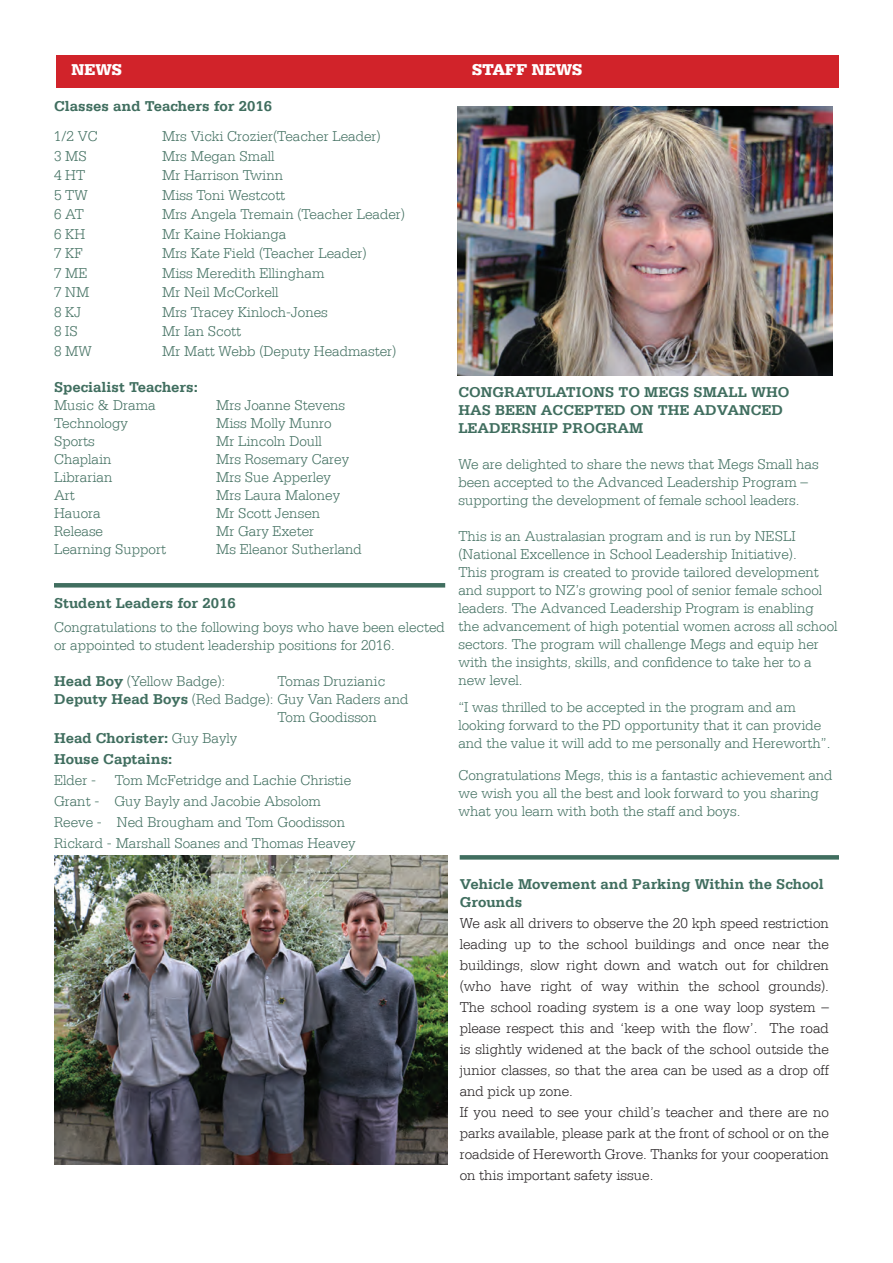
<style>
.page{position:relative;width:893px;height:1263px;background:#fff}
.page>*{position:absolute;margin:0;border:0;box-sizing:border-box;transform-origin:0 0}
.t1{font:900 16.5px "Serifa LT";color:#fff}
.t2{font:300 15px/18px "Serifa LT";color:#406e5f}
.t3{font:300 15px/21px "Serifa LT";color:#231f20}
.t4{font:700 15px/18px "Serifa LT";color:#406e5f}
.s1{font-weight:700}
.s2{font-weight:300}
</style>
<div class="page">
<div style="left:56px;top:55px;width:783px;height:33px;background:#d1232a"></div>
<hr style="left:54px;top:583px;width:391px;height:4px;background:#406e5f">
<img style="left:457px;top:107px;width:375px;height:269px">
<img style="left:54px;top:855px;width:394px;height:309px">
<div style="left:460px;top:855px;width:379px;height:5px;background:#406e5f"></div>
<p class="t1" style="left:72px;top:60px;width:52px">NEWS</p>
<p class="t4" style="left:54px;top:97px;width:220px">Classes and Teachers for 2016</p>
<p class="t2" style="left:54px;top:128px;width:45px">1/2 VC</p>
<p class="t2" style="left:162px;top:128px;width:220px">Mrs Vicki Crozier(Teacher Leader)</p>
<p class="t2" style="left:54px;top:147px;width:34px">3 MS</p>
<p class="t2" style="left:162px;top:147px;width:114px">Mrs Megan Small</p>
<p class="t2" style="left:54px;top:167px;width:33px">4 HT</p>
<p class="t2" style="left:162px;top:167px;width:123px">Mr Harrison Twinn</p>
<p class="t2" style="left:54px;top:186px;width:35px">5 TW</p>
<p class="t2" style="left:162px;top:186px;width:125px">Miss Toni Westcott</p>
<p class="t2" style="left:54px;top:206px;width:32px">6 AT</p>
<p class="t2" style="left:162px;top:206px;width:245px">Mrs Angela Tremain (Teacher Leader)</p>
<p class="t2" style="left:54px;top:225px;width:33px">6 KH</p>
<p class="t2" style="left:162px;top:225px;width:126px">Mr Kaine Hokianga</p>
<p class="t2" style="left:54px;top:245px;width:30px">7 KF</p>
<p class="t2" style="left:162px;top:245px;width:206px">Mrs Kate Field (Teacher Leader)</p>
<p class="t2" style="left:54px;top:264px;width:35px">7 ME</p>
<p class="t2" style="left:162px;top:264px;width:164px">Miss Meredith Ellingham</p>
<p class="t2" style="left:54px;top:284px;width:37px">7 NM</p>
<p class="t2" style="left:162px;top:284px;width:118px">Mr Neil McCorkell</p>
<p class="t2" style="left:54px;top:303px;width:29px">8 KJ</p>
<p class="t2" style="left:162px;top:303px;width:167px">Mrs Tracey Kinloch-Jones</p>
<p class="t2" style="left:54px;top:323px;width:25px">8 IS</p>
<p class="t2" style="left:162px;top:323px;width:81px">Mr Ian Scott</p>
<p class="t2" style="left:54px;top:342px;width:39px">8 MW</p>
<p class="t2" style="left:162px;top:342px;width:236px">Mr Matt Webb (Deputy Headmaster)</p>
<p class="t4" style="left:54px;top:378px;width:145px">Specialist Teachers:</p>
<p class="t2" style="left:54px;top:396px;width:103px">Music &amp; Drama</p>
<p class="t2" style="left:216px;top:396px;width:131px">Mrs Joanne Stevens</p>
<p class="t2" style="left:54px;top:414px;width:75px">Technology</p>
<p class="t2" style="left:216px;top:414px;width:117px">Miss Molly Munro</p>
<p class="t2" style="left:54px;top:432px;width:42px">Sports</p>
<p class="t2" style="left:216px;top:432px;width:107px">Mr Lincoln Doull</p>
<p class="t2" style="left:54px;top:450px;width:59px">Chaplain</p>
<p class="t2" style="left:216px;top:450px;width:135px">Mrs Rosemary Carey</p>
<p class="t2" style="left:54px;top:468px;width:60px">Librarian</p>
<p class="t2" style="left:216px;top:468px;width:116px">Mrs Sue Apperley</p>
<p class="t2" style="left:54px;top:486px;width:22px">Art</p>
<p class="t2" style="left:216px;top:486px;width:126px">Mrs Laura Maloney</p>
<p class="t2" style="left:54px;top:504px;width:48px">Hauora</p>
<p class="t2" style="left:216px;top:504px;width:106px">Mr Scott Jensen</p>
<p class="t2" style="left:54px;top:522px;width:51px">Release</p>
<p class="t2" style="left:216px;top:522px;width:100px">Mr Gary Exeter</p>
<p class="t2" style="left:54px;top:540px;width:114px">Learning Support</p>
<p class="t2" style="left:216px;top:540px;width:147px">Ms Eleanor Sutherland</p>
<p class="t4" style="left:54px;top:594px;width:183px">Student Leaders for 2016</p>
<p class="t2" style="left:54px;top:618px;width:392px">Congratulations to the following boys who have been elected or appointed to student leadership positions for 2016.</p>
<p class="t2" style="left:54px;top:672px;width:173px"><span class="s1">Head Boy</span> (Yellow Badge):</p>
<p class="t2" style="left:278px;top:672px;width:109px">Tomas Druzianic</p>
<p class="t2" style="left:54px;top:690px;width:356px"><span class="s1">Deputy Head Boys</span> (Red Badge): Guy Van Raders and</p>
<p class="t2" style="left:278px;top:708px;width:101px">Tom Goodisson</p>
<p class="t4" style="left:54px;top:727px;width:185px;line-height:21px">Head Chorister: <span class="s2">Guy Bayly<br></span>House Captains:</p>
<p class="t2" style="left:54px;top:771px;width:44px">Elder -</p>
<p class="t2" style="left:54px;top:770px;width:303px;line-height:21px;text-indent:61px">Tom McFetridge and Lachie Christie Grant - Guy Bayly and Jacobie Absolom Reeve - Ned Brougham and Tom Goodisson Rickard - Marshall Soanes and Thomas Heavey</p>
<p class="t1" style="left:472px;top:60px;width:112px">STAFF NEWS</p>
<p class="t4" style="left:458px;top:383px;width:332px">CONGRATULATIONS TO MEGS SMALL WHO<br>HAS BEEN ACCEPTED ON THE ADVANCED<br>LEADERSHIP PROGRAM</p>
<p class="t2" style="left:458px;top:455px;width:362px">We are delighted to share the news that Megs Small has been accepted to the Advanced Leadership Program – supporting the development of female school leaders.</p>
<p class="t2" style="left:458px;top:527px;width:381px">This is an Australasian program and is run by NESLI (National Excellence in School Leadership Initiative).<br>This program is created to provide tailored development and support to NZ’s growing pool of senior female school leaders. The Advanced Leadership Program is enabling the advancement of high potential women across all school sectors. The program will challenge Megs and equip her with the insights, skills, and confidence to take her to a new level.</p>
<p class="t2" style="left:458px;top:698px;width:374px">“I was thrilled to be accepted in the program and am looking forward to the PD opportunity that it can provide and the value it will add to me personally and Hereworth”.</p>
<p class="t2" style="left:458px;top:766px;width:376px">Congratulations Megs, this is a fantastic achievement and we wish you all the best and look forward to you sharing what you learn with both the staff and boys.</p>
<p class="t4" style="left:460px;top:875px;width:366px">Vehicle Movement and Parking Within the School<br>Grounds</p>
<p class="t3" style="left:460px;top:913px;width:371px">We ask all drivers to observe the 20 kph speed restriction leading up to the school buildings and once near the buildings, slow right down and watch out for children (who have right of way within the school grounds).<br>The school roading system is a one way loop system – please respect this and ‘keep with the flow’. The road is slightly widened at the back of the school outside the junior classes, so that the area can be used as a drop off and pick up zone.<br>If you need to see your child’s teacher and there are no parks available, please park at the front of school or on the roadside of Hereworth Grove. Thanks for your cooperation on this important safety issue.</p>
</div>
